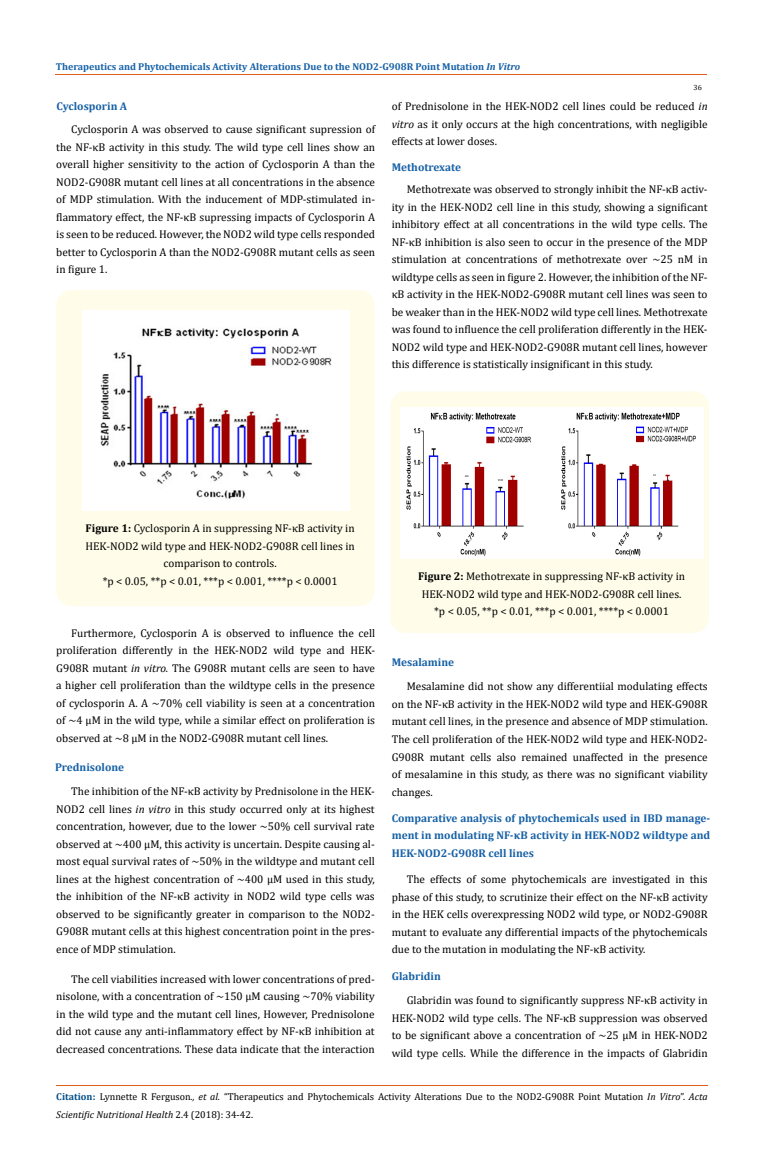
<style>
.page{position:relative;width:764px;height:1172px;background:#fff}
.page>*{position:absolute;margin:0;border:0;box-sizing:border-box;transform-origin:0 0}
.t1{font:11.25px/17.5px "Cambria";color:#000;text-align:justify}
.t2{font:700 11.25px/17.5px "Cambria";color:#1560a6;text-align:justify}
.t3{font:10px/17.5px "Cambria";color:#000}
.t4{font:700 10px "Cambria";color:#1560a6}
.t5{font:7.5px "Cambria";color:#000}
.s1{font-style:italic}
.s2{font-weight:700}
.s3{font-weight:700;color:#035089}
</style>
<div class="page">
<hr style="left:56px;top:75px;width:651px;height:1px;background:#e05d1a">
<div style="left:56px;top:290px;width:319px;height:316px;background:#fffde9;border-radius:15px"></div>
<img style="left:83px;top:310px;width:266px;height:200px">
<div style="left:390px;top:391px;width:319px;height:242px;background:#fffde9;border-radius:15px"></div>
<img style="left:400px;top:408px;width:303px;height:150px">
<hr style="left:56px;top:1084px;width:651px;height:1px;background:#e05d1a">
<p class="t4" style="left:56px;top:59px;width:466px">Therapeutics and Phytochemicals Activity Alterations Due to the NOD2-G908R Point Mutation <span class="s1">In Vitro</span></p>
<p class="t5" style="left:693px;top:83px;width:10px">36</p>
<p class="t2" style="left:57px;top:97px;width:72px">Cyclosporin A</p>
<p class="t1" style="left:56px;top:120px;width:320px;text-indent:15px">Cyclosporin A was observed to cause significant supression of the NF-κB activity in this study. The wild type cell lines show an overall higher sensitivity to the action of Cyclosporin A than the NOD2-G908R mutant cell lines at all concentrations in the absence of MDP stimulation. With the inducement of MDP-stimulated in&shy;flammatory effect, the NF-κB supressing impacts of Cyclosporin A is seen to be reduced. However, the NOD2 wild type cells responded better to Cyclosporin A than the NOD2-G908R mutant cells as seen in figure 1.</p>
<p class="t1" style="left:392px;top:98px;width:317px">of Prednisolone in the HEK-NOD2 cell lines could be reduced <span class="s1">in vitro</span> as it only occurs at the high concentrations, with negligible effects at lower doses.</p>
<p class="t2" style="left:392px;top:158px;width:71px">Methotrexate</p>
<p class="t1" style="left:392px;top:181px;width:317px;text-indent:15px">Methotrexate was observed to strongly inhibit the NF-κB activ&shy;ity in the HEK-NOD2 cell line in this study, showing a significant inhibitory effect at all concentrations in the wild type cells. The NF-κB inhibition is also seen to occur in the presence of the MDP stimulation at concentrations of methotrexate over ~25 nM in wildtype cells as seen in figure 2. However, the inhibition of the NF&shy;κB activity in the HEK-NOD2-G908R mutant cell lines was seen to be weaker than in the HEK-NOD2 wild type cell lines. Methotrexate was found to influence the cell proliferation differently in the HEK-NOD2 wild type and HEK-NOD2-G908R mutant cell lines, however this difference is statistically insignificant in this study.</p>
<p class="t1" style="left:85px;top:519px;width:271px;text-align:center"><span class="s2">Figure 1:</span> Cyclosporin A in suppressing NF-κB activity in HEK-NOD2 wild type and HEK-NOD2-G908R cell lines in comparison to controls.<br>*p &lt; 0.05, **p &lt; 0.01, ***p &lt; 0.001, ****p &lt; 0.0001</p>
<p class="t1" style="left:56px;top:623px;width:320px;text-indent:15px">Furthermore, Cyclosporin A is observed to influence the cell proliferation differently in the HEK-NOD2 wild type and HEK-G908R mutant <span class="s1">in vitro.</span> The G908R mutant cells are seen to have a higher cell proliferation than the wildtype cells in the presence of cyclosporin A. A ~70% cell viability is seen at a concentration of ~4 µM in the wild type, while a similar effect on proliferation is observed at ~8 µM in the NOD2-G908R mutant cell lines.</p>
<p class="t2" style="left:55px;top:758px;width:71px">Prednisolone</p>
<p class="t1" style="left:56px;top:782px;width:320px;text-indent:15px">The inhibition of the NF-κB activity by Prednisolone in the HEK-NOD2 cell lines <span class="s1">in vitro</span> in this study occurred only at its highest concentration, however, due to the lower ~50% cell survival rate observed at ~400 µM, this activity is uncertain. Despite causing al&shy;most equal survival rates of ~50% in the wildtype and mutant cell lines at the highest concentration of ~400 µM used in this study, the inhibition of the NF-κB activity in NOD2 wild type cells was observed to be significantly greater in comparison to the NOD2- G908R mutant cells at this highest concentration point in the pres&shy;ence of MDP stimulation.</p>
<p class="t1" style="left:56px;top:969px;width:320px;text-indent:15px">The cell viabilities increased with lower concentrations of pred&shy;nisolone, with a concentration of ~150 µM causing ~70% viability in the wild type and the mutant cell lines, However, Prednisolone did not cause any anti-inflammatory effect by NF-κB inhibition at decreased concentrations. These data indicate that the interaction</p>
<p class="t1" style="left:418px;top:567px;width:269px;text-align:center"><span class="s2">Figure 2:</span> Methotrexate in suppressing NF-κB activity in<br>HEK-NOD2 wild type and HEK-NOD2-G908R cell lines. *p &lt; 0.05, **p &lt; 0.01, ***p &lt; 0.001, ****p &lt; 0.0001</p>
<p class="t2" style="left:392px;top:653px;width:64px">Mesalamine</p>
<p class="t1" style="left:392px;top:677px;width:317px;text-indent:15px">Mesalamine did not show any differentiial modulating effects on the NF-κB activity in the HEK-NOD2 wild type and HEK-G908R mutant cell lines, in the presence and absence of MDP stimulation.<br>The cell proliferation of the HEK-NOD2 wild type and HEK-NOD2- G908R mutant cells also remained unaffected in the presence of mesalamine in this study, as there was no significant viability changes.</p>
<p class="t2" style="left:392px;top:808px;width:320px">Comparative analysis of phytochemicals used in IBD manage&shy;ment in modulating NF-κB activity in HEK-NOD2 wildtype and HEK-NOD2-G908R cell lines</p>
<p class="t1" style="left:392px;top:870px;width:317px;text-indent:15px">The effects of some phytochemicals are investigated in this phase of this study, to scrutinize their effect on the NF-κB activity in the HEK cells overexpressing NOD2 wild type, or NOD2-G908R mutant to evaluate any differential impacts of the phytochemicals due to the mutation in modulating the NF-κB activity.</p>
<p class="t2" style="left:392px;top:967px;width:51px">Glabridin</p>
<p class="t1" style="left:392px;top:991px;width:317px;text-indent:15px">Glabridin was found to significantly suppress NF-κB activity in HEK-NOD2 wild type cells. The NF-κB suppression was observed to be significant above a concentration of ~25 µM in HEK-NOD2 wild type cells. While the difference in the impacts of Glabridin</p>
<p class="t3" style="left:56px;top:1087px;width:653px"><span class="s3">Citation:</span> Lynnette R Ferguson<span class="s1">., et al.</span> “Therapeutics and Phytochemicals Activity Alterations Due to the NOD2-G908R Point Mutation <span class="s1">In Vitro</span>”. <span class="s1">Acta<br>Scientific Nutritional Health</span> 2.4 (2018): 34-42.</p>
</div>
